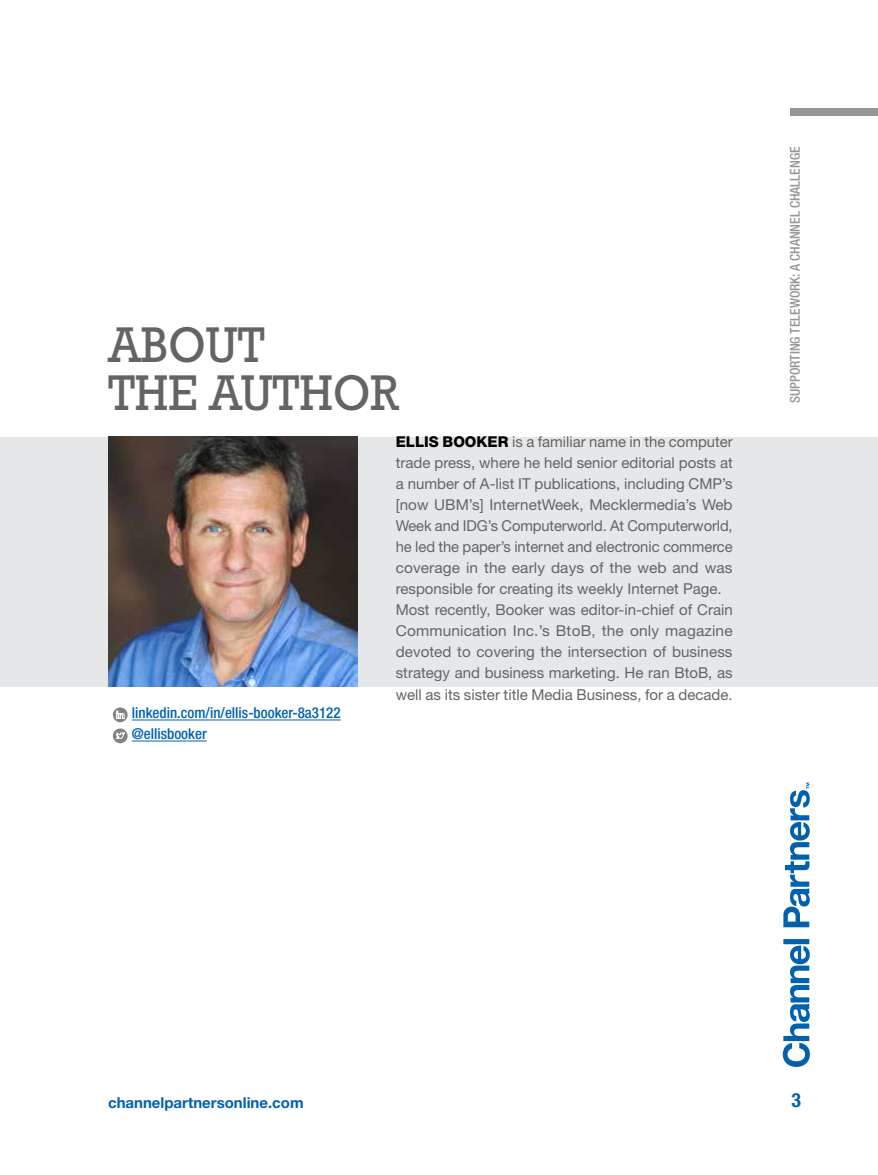
<style>
.page{position:relative;width:878px;height:1175px;background:#fff}
.page>*{position:absolute;margin:0;border:0;box-sizing:border-box;transform-origin:0 0}
.t1{font:51px/48px "Rockwell Std";letter-spacing:-.005em;color:#636466;scale:.93 1}
.t2{font:700 condensed 19.5px "Helvetica Neue LT Std";color:#0061af}
.t3{font:15px/21px "Helvetica Neue LT Std";color:#636466}
.t4{font:500 condensed 15px/21px "Helvetica Neue LT Std";color:#0061af}
.t5{font:700 15px "Helvetica Neue LT Std";color:#0061af}
.t6{font:500 condensed 13.5px "Helvetica Neue LT Std";color:#939598}
.s1{font-weight:800;color:#000}
</style>
<div class="page">
<svg style="left:782px;top:782px;width:27px;height:284px"></svg>
<div style="left:790px;top:108px;width:88px;height:8px;background:#939598"></div>
<div style="left:0;top:436px;width:878px;height:250px;background:#e6e7e8"></div>
<img style="left:108px;top:436px;width:250px;height:250px">
<hr style="left:132px;top:719px;width:209px;height:1px;background:#0061af">
<hr style="left:132px;top:740px;width:75px;height:1px;background:#0061af">
<svg style="left:113px;top:707px;width:15px;height:15px"></svg>
<svg style="left:116px;top:711px;width:8px;height:8px"></svg>
<div style="left:113px;top:728px;width:15px;height:15px;background:#808285;border-radius:50%"></div>
<svg style="left:116px;top:732px;width:8px;height:7px"></svg>
<h1 class="t1" style="left:108px;top:320px;width:314px">ABOUT<br>THE AUTHOR</h1>
<p class="t4" style="left:132px;top:702px;width:210px">linkedin.com/in/ellis-booker-8a3122 @ellisbooker</p>
<p class="t3" style="left:396px;top:431px;width:338px"><span class="s1">ELLIS BOOKER</span> is a familiar name in the computer trade press, where he held senior editorial posts at a number of A-list IT publications, including CMP’s [now UBM’s] InternetWeek, Mecklermedia’s Web Week and IDG’s Computerworld. At Computerworld, he led the paper’s internet and electronic commerce coverage in the early days of the web and was responsible for creating its weekly Internet Page.<br>Most recently, Booker was editor-in-chief of Crain Communication Inc.’s BtoB, the only magazine devoted to covering the intersection of business strategy and business marketing. He ran BtoB, as well as its sister title Media Business, for a decade.</p>
<p class="t6" style="left:786px;top:403px;width:258px;rotate:-90deg">SUPPORTING TELEWORK: A CHANNEL CHALLENGE</p>
<p class="t5" style="left:108px;top:1093px;width:197px">channelpartnersonline.com</p>
<h2 class="t2" style="left:791px;top:1088px;width:11px">3</h2>
</div>
